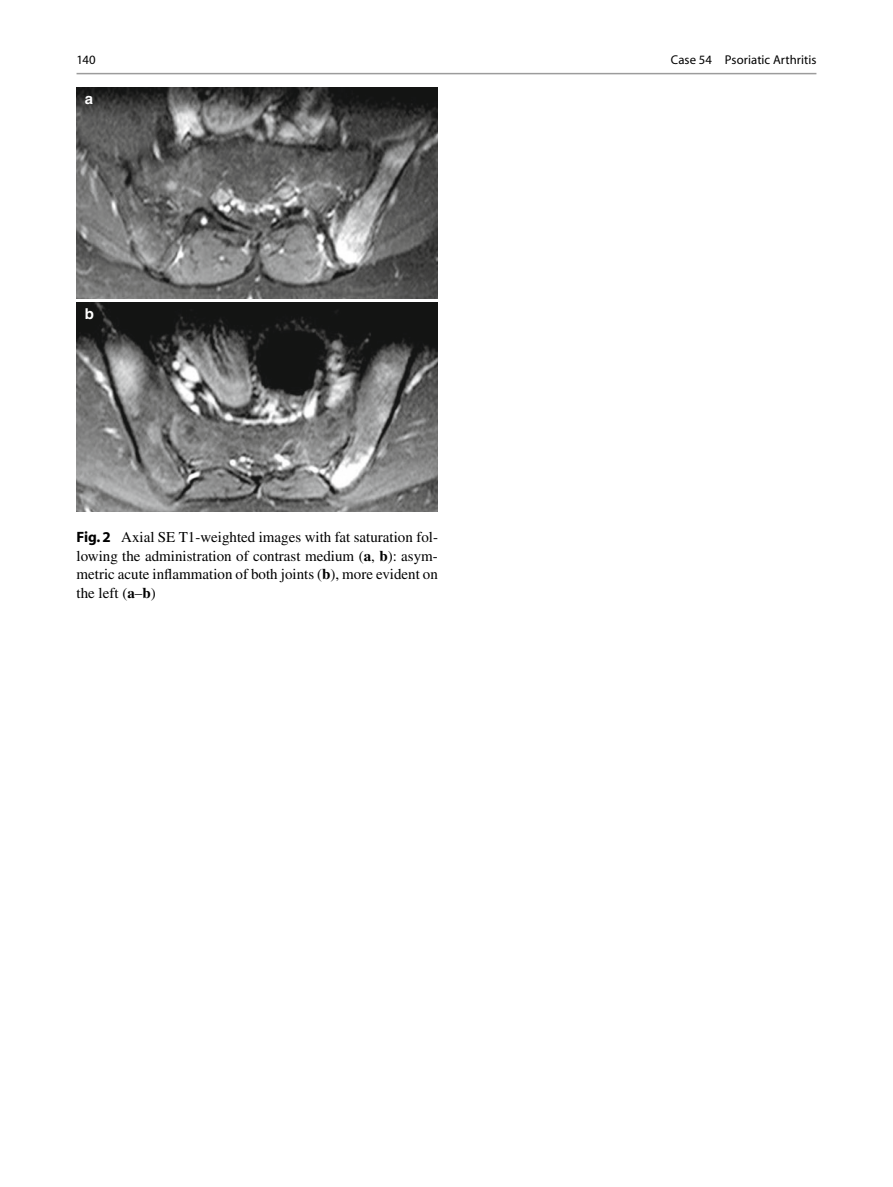
<style>
.page{position:relative;width:893px;height:1187px;background:#fff}
.page>*{position:absolute;margin:0;border:0;box-sizing:border-box;transform-origin:0 0}
.t1{font:15px/18.8px "Times";color:#000;text-align:justify}
.t2{font:700 15px "Helvetica";color:#fff}
.t3{font:12.75px "Myriad";color:#000}
.s1{font-family:"Myriad";font-weight:700}
.s2{font-weight:700}
</style>
<div class="page">
<img style="left:77px;top:88px;width:361px;height:210px">
<img style="left:77px;top:302px;width:361px;height:209px">
<hr style="left:77px;top:73px;width:739px;height:1px;background:#9c9c9c">
<p class="t3" style="left:77px;top:55px;width:21px">140</p>
<p class="t2" style="left:85px;top:90px;width:10px">a</p>
<p class="t2" style="left:85px;top:305px;width:11px">b</p>
<p class="t1" style="left:77px;top:528px;width:363px"><span class="s1">Fig. 2</span> Axial SE T1-weighted images with fat saturation fol&shy;lowing the administration of contrast medium ( <span class="s2">a</span> , <span class="s2">b</span> ): asym&shy;metric acute inflammation of both joints ( <span class="s2">b</span> ), more evident on the left ( <span class="s2">a</span> – <span class="s2">b</span> )</p>
<p class="t3" style="left:671px;top:55px;width:147px">Case 54 Psoriatic Arthritis</p>
</div>
